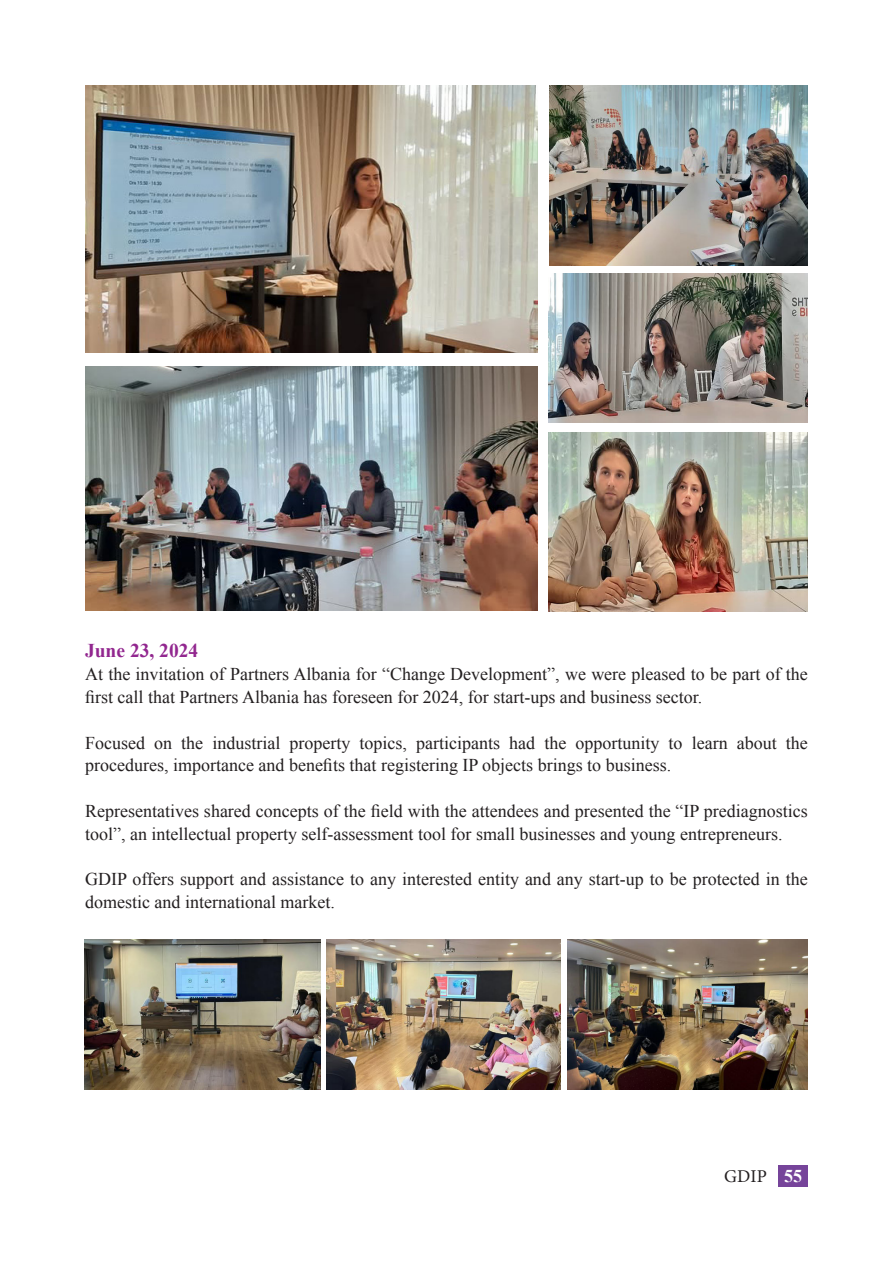
<style>
.page{position:relative;width:893px;height:1263px;background:#fff}
.page>*{position:absolute;margin:0;border:0;box-sizing:border-box;transform-origin:0 0}
.t1{font:700 19.5px "Times New Roman";color:#92278f}
.t2{font:18px/22.8px "Times New Roman";color:#231f20}
.t3{font:18px "Minion Pro";color:#231f20}
.s1{font-family:"Times New Roman";font-weight:700;color:#fff}
</style>
<div class="page">
<div style="left:778px;top:1165px;width:30px;height:22px;background:#76449a"></div>
<img style="left:548px;top:432px;width:260px;height:179px">
<img style="left:549px;top:86px;width:258px;height:179px">
<img style="left:85px;top:367px;width:452px;height:243px">
<img style="left:85px;top:85px;width:452px;height:267px">
<img style="left:548px;top:274px;width:260px;height:148px">
<img style="left:84px;top:940px;width:236px;height:149px">
<img style="left:567px;top:940px;width:240px;height:149px">
<img style="left:327px;top:940px;width:234px;height:149px">
<p class="t1" style="left:85px;top:637px;width:115px">June 23, 2024</p>
<p class="t2" style="left:85px;top:662px;width:724px">At the invitation of Partners Albania for “Change Development”, we were pleased to be part of the first call that Partners Albania has foreseen for 2024, for start-ups and business sector.</p>
<p class="t2" style="left:85px;top:731px;width:724px">Focused on the industrial property topics, participants had the opportunity to learn about the procedures, importance and benefits that registering IP objects brings to business.</p>
<p class="t2" style="left:85px;top:799px;width:724px">Representatives shared concepts of the field with the attendees and presented the “IP prediagnostics tool”, an intellectual property self-assessment tool for small businesses and young entrepreneurs.</p>
<p class="t2" style="left:85px;top:868px;width:724px">GDIP offers support and assistance to any interested entity and any start-up to be protected in the domestic and international market.</p>
<p class="t3" style="left:724px;top:1164px;width:79px">GDIP <span class="s1">55</span></p>
</div>
